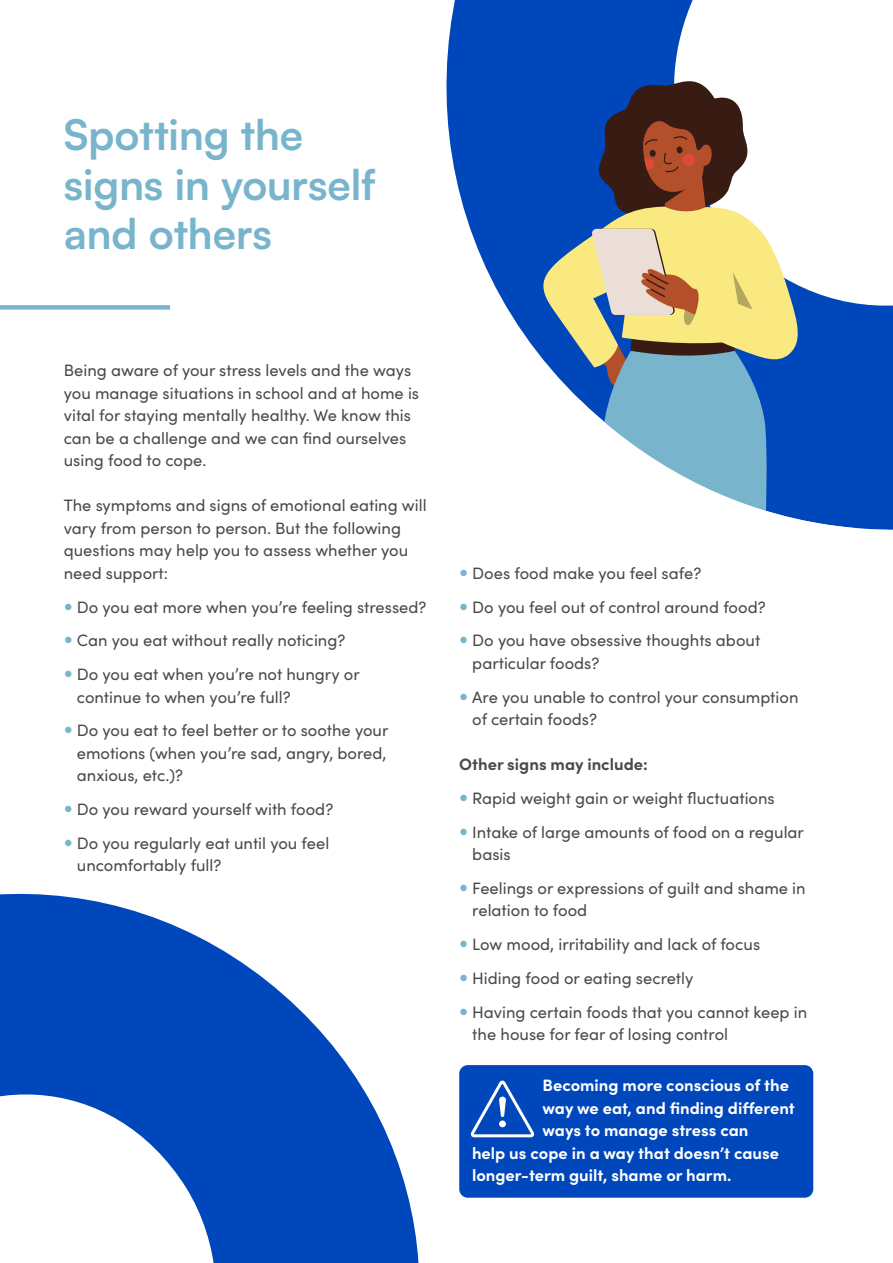
<style>
.page{position:relative;width:893px;height:1263px;background:#fff}
.page>*{position:absolute;margin:0;border:0;box-sizing:border-box;transform-origin:0 0}
.t1{font:700 42px/49.5px "Satoshi";color:#78b5cd}
.t2{font:16.5px/33.8px "Sofia Pro";color:#4a4a49}
.t3{font:700 16.5px "Sofia Pro";color:#fff}
.t4{font:700 16.5px "Sofia Pro";color:#4a4a49}
</style>
<div class="page">
<svg style="left:446px;top:0;width:447px;height:530px"></svg>
<svg style="left:0;top:893px;width:465px;height:370px;fill:#0047bb"></svg>
<div style="left:0;top:305px;width:170px;height:5px;background:#78b5cd"></div>
<div style="left:459px;top:1065px;width:354px;height:133px;background:#0047bb;border-radius:9px"></div>
<svg style="left:470px;top:1080px;width:65px;height:58px"></svg>
<svg style="left:533px;top:68px;width:270px;height:332px"></svg>
<svg style="left:486px;top:400px;width:369px;height:130px"></svg>
<svg style="left:461px;top:941px;width:4px;height:6px"></svg>
<svg style="left:461px;top:975px;width:4px;height:6px"></svg>
<svg style="left:461px;top:1008px;width:4px;height:7px"></svg>
<h1 class="t1" style="left:64px;top:108px;width:313px">Spotting the signs in yourself and others</h1>
<p class="t2" style="left:64px;top:358px;width:357px;line-height:22.5px">Being aware of your stress levels and the ways you manage situations in school and at home is vital for staying mentally healthy. We know this can be a challenge and we can find ourselves using food to cope.</p>
<p class="t2" style="left:64px;top:493px;width:364px;line-height:22.5px">The symptoms and signs of emotional eating will vary from person to person. But the following questions may help you to assess whether you need support:</p>
<p class="t2" style="left:77px;top:589px;width:351px">Do you eat more when you’re feeling stressed?<br>Can you eat without really noticing?<br>Do you eat when you’re not hungry or</p>
<p class="t2" style="left:77px;top:679px;width:313px">continue to when you’re full?<br>Do you eat to feel better or to soothe your</p>
<p class="t2" style="left:77px;top:741px;width:311px;line-height:22.5px">emotions (when you’re sad, angry, bored, anxious, etc.)?</p>
<p class="t2" style="left:77px;top:792px;width:258px">Do you reward yourself with food?<br>Do you regularly eat until you feel</p>
<p class="t2" style="left:77px;top:848px;width:146px">uncomfortably full?</p>
<p class="t2" style="left:472px;top:555px;width:295px">Does food make you feel safe?<br>Do you feel out of control around food?<br>Do you have obsessive thoughts about</p>
<p class="t2" style="left:472px;top:645px;width:328px">particular foods?<br>Are you unable to control your consumption</p>
<p class="t2" style="left:472px;top:702px;width:126px">of certain foods?</p>
<p class="t4" style="left:459px;top:752px;width:190px">Other signs may include:</p>
<p class="t2" style="left:472px;top:780px;width:333px">Rapid weight gain or weight fluctuations<br>Intake of large amounts of food on a regular</p>
<p class="t2" style="left:472px;top:836px;width:335px">basis<br>Feelings or expressions of guilt and shame in</p>
<p class="t2" style="left:472px;top:893px;width:336px">relation to food<br>Low mood, irritability and lack of focus<br>Hiding food or eating secretly<br>Having certain foods that you cannot keep in</p>
<p class="t2" style="left:472px;top:1016px;width:257px">the house for fear of losing control</p>
<p class="t3" style="left:542px;top:1073px;width:248px">Becoming more conscious of the</p>
<p class="t3" style="left:542px;top:1095px;width:254px">way we eat, and finding different</p>
<p class="t3" style="left:542px;top:1118px;width:208px">ways to manage stress can</p>
<p class="t3" style="left:472px;top:1140px;width:309px">help us cope in a way that doesn’t cause</p>
<p class="t3" style="left:472px;top:1163px;width:261px">longer-term guilt, shame or harm.</p>
</div>
